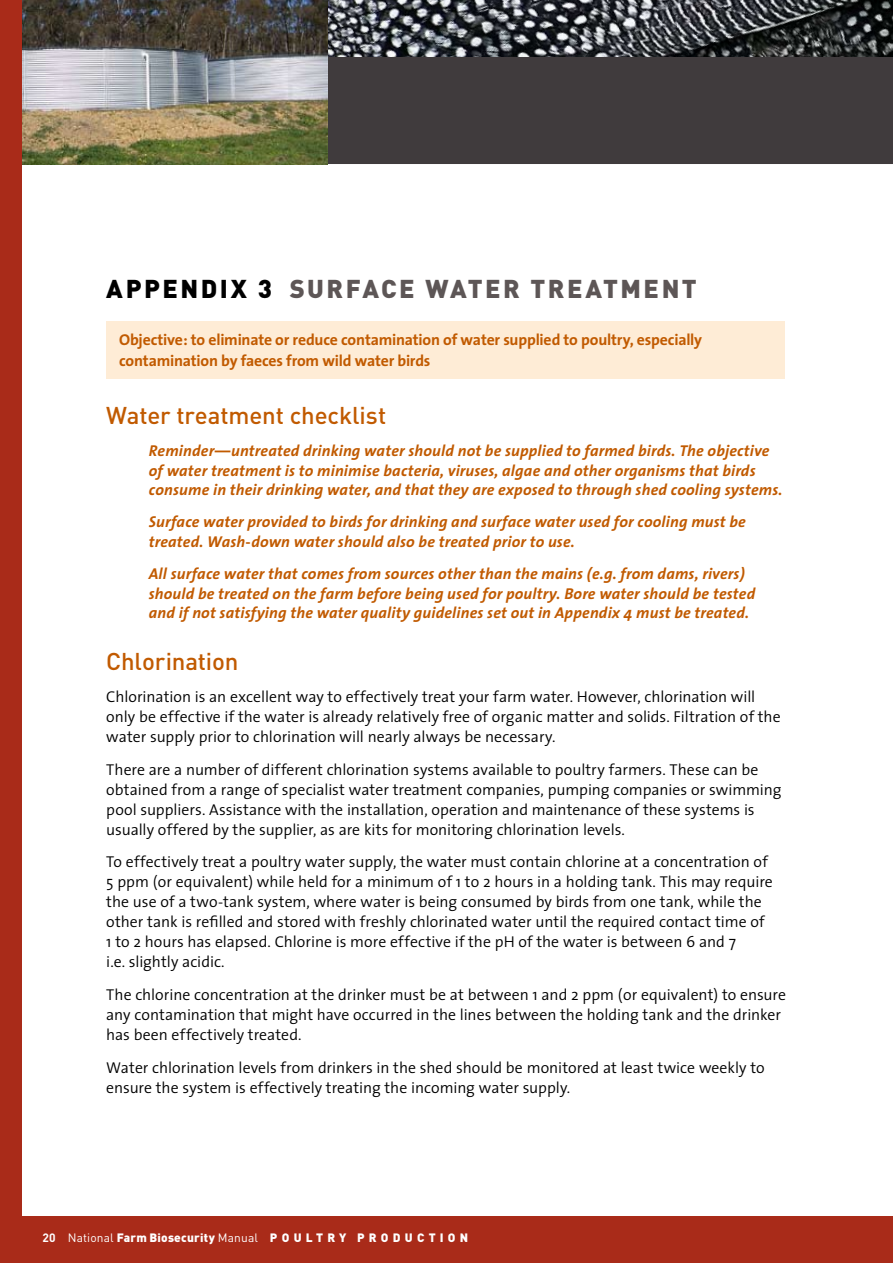
<style>
.page{position:relative;width:893px;height:1263px;background:#fff}
.page>*{position:absolute;margin:0;border:0;box-sizing:border-box;transform-origin:0 0}
.t1{font:900 25.5px "DIN";letter-spacing:.05em;color:#5d5656}
.t2{font:900 25.5px "DIN";color:#000}
.t3{font:500 24px "DIN";letter-spacing:-.005em;color:#c15a00}
.t4{font:300 15.75px/20px "The Sans";color:#000}
.t5{font:italic 700 15.75px/19.5px "The Sans";letter-spacing:.01em;color:#c15a00}
.t6{font:700 15.75px/21px "The Sans";letter-spacing:-.01em;color:#c15a00}
.t7{font:900 12px "DIN";color:#fff}
.s1{color:#000}
.s2{font-weight:700}
.s3{font-weight:400}
</style>
<div class="page">
<div style="left:0;top:1216px;width:893px;height:47px;background:#a92b19"></div>
<div style="left:327px;top:57px;width:566px;height:107px;background:#403b3d"></div>
<img style="left:327px;top:0;width:566px;height:57px">
<img style="left:21px;top:0;width:306px;height:164px">
<div style="left:0;top:0;width:21px;height:1263px;background:#a92b19"></div>
<div style="left:106px;top:321px;width:679px;height:58px;background:#feecd6"></div>
<h1 class="t2" style="left:106px;top:271px;width:37px">APPENDI</h1>
<h1 class="t1" style="left:231px;top:271px;width:62px"><span class="s1">X 3</span> SUR</h1>
<h1 class="t1" style="left:346px;top:271px;width:140px">FACE WATER</h1>
<h1 class="t1" style="left:531px;top:271px;width:18px">TRE</h1>
<h1 class="t1" style="left:585px;top:271px;width:38px">ATMENT</h1>
<p class="t6" style="left:119px;top:329px;width:585px">Objective: to eliminate or reduce contamination of water supplied to poultry, especially contamination by faeces from wild water birds</p>
<h2 class="t3" style="left:106px;top:400px;width:281px">Water treatment checklist</h2>
<p class="t5" style="left:149px;top:441px;width:635px">Reminder—untreated drinking water should not be supplied to farmed birds. The objective of water treatment is to minimise bacteria, viruses, algae and other organisms that birds consume in their drinking water, and that they are exposed to through shed cooling systems.</p>
<p class="t5" style="left:149px;top:512px;width:599px">Surface water provided to birds for drinking and surface water used for cooling must be treated. Wash-down water should also be treated prior to use.</p>
<p class="t5" style="left:149px;top:564px;width:608px">All surface water that comes from sources other than the mains (e.g. from dams, rivers) should be treated on the farm before being used for poultry. Bore water should be tested and if not satisfying the water quality guidelines set out in Appendix 4 must be treated.</p>
<h2 class="t3" style="left:106px;top:645px;width:134px">Chlorination</h2>
<p class="t4" style="left:106px;top:686px;width:676px">Chlorination is an excellent way to effectively treat your farm water. However, chlorination will only be effective if the water is already relatively free of organic matter and solids. Filtration of the water supply prior to chlorination will nearly always be necessary.</p>
<p class="t4" style="left:106px;top:759px;width:677px">There are a number of different chlorination systems available to poultry farmers. These can be obtained from a range of specialist water treatment companies, pumping companies or swimming pool suppliers. Assistance with the installation, operation and maintenance of these systems is usually offered by the supplier, as are kits for monitoring chlorination levels.</p>
<p class="t4" style="left:106px;top:852px;width:668px">To effectively treat a poultry water supply, the water must contain chlorine at a concentration of 5 ppm (or equivalent) while held for a minimum of 1 to 2 hours in a holding tank. This may require the use of a two-tank system, where water is being consumed by birds from one tank, while the other tank is refilled and stored with freshly chlorinated water until the required contact time of 1 to 2 hours has elapsed. Chlorine is more effective if the pH of the water is between 6 and 7<br>i.e. slightly acidic.</p>
<p class="t4" style="left:106px;top:984px;width:681px">The chlorine concentration at the drinker must be at between 1 and 2 ppm (or equivalent) to ensure any contamination that might have occurred in the lines between the holding tank and the drinker has been effectively treated.</p>
<p class="t4" style="left:106px;top:1057px;width:660px">Water chlorination levels from drinkers in the shed should be monitored at least twice weekly to ensure the system is effectively treating the incoming water supply.</p>
<p class="t7" style="left:43px;top:1229px;width:427px"><span class="s2">20</span> <span class="s3">National</span> Farm Biosecurity <span class="s3">Manual</span> p o u l t r y p r o d u c t i o n</p>
</div>
